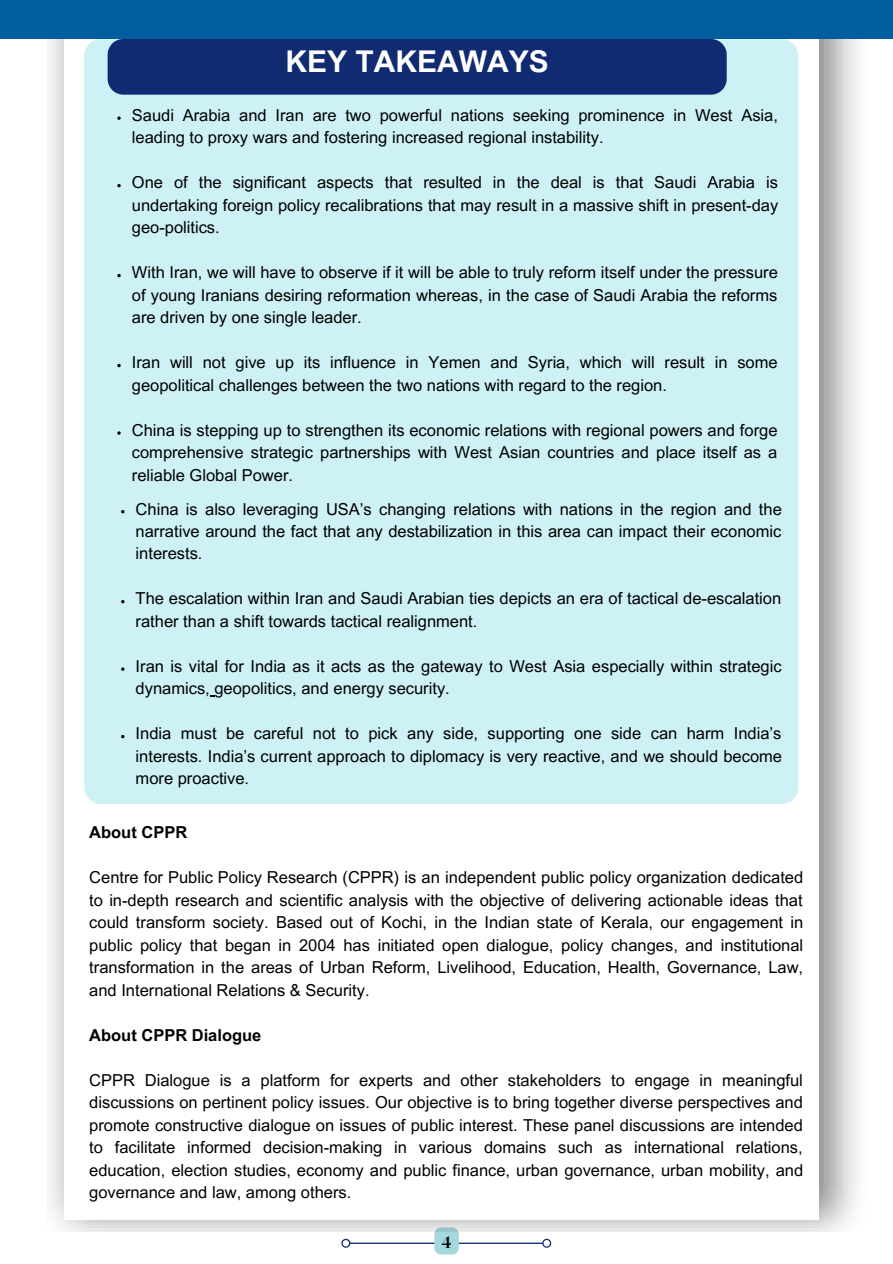
<style>
.page{position:relative;width:893px;height:1264px;background:#fff}
.page>*{position:absolute;margin:0;border:0;box-sizing:border-box;transform-origin:0 0}
.t1{font:700 30px "Arial MT Pro";color:#fff}
.t2{font:16.5px/22.5px "Arial MT Pro";color:#000;text-align:justify}
.t3{font:700 16.5px "Arial MT Pro";color:#000}
.t4{font:700 16.5px "Roxborough CF";color:#000}
</style>
<div class="page">
<svg style="left:341px;top:1231px;width:210px;height:23px"></svg>
<img style="left:50px;top:39px;width:806px;height:1192px">
<div style="left:0;top:0;width:892px;height:39px;background:#025d9f"></div>
<p class="t1" style="left:285px;top:50px;width:265px">KEY TAKEAWAYS</p>
<p class="t2" style="left:132px;top:106px;width:647px">Saudi Arabia and Iran are two powerful nations seeking prominence in West Asia, leading to proxy wars and fostering increased regional instability.</p>
<p class="t2" style="left:132px;top:173px;width:648px">One of the significant aspects that resulted in the deal is that Saudi Arabia is undertaking foreign policy recalibrations that may result in a massive shift in present-day geo-politics.</p>
<p class="t2" style="left:132px;top:263px;width:647px">With Iran, we will have to observe if it will be able to truly reform itself under the pressure of young Iranians desiring reformation whereas, in the case of Saudi Arabia the reforms are driven by one single leader.</p>
<p class="t2" style="left:132px;top:353px;width:647px">Iran will not give up its influence in Yemen and Syria, which will result in some geopolitical challenges between the two nations with regard to the region.</p>
<p class="t2" style="left:132px;top:421px;width:647px">China is stepping up to strengthen its economic relations with regional powers and forge comprehensive strategic partnerships with West Asian countries and place itself as a reliable Global Power.</p>
<p class="t2" style="left:136px;top:499px;width:647px">China is also leveraging USA’s changing relations with nations in the region and the narrative around the fact that any destabilization in this area can impact their economic interests.</p>
<p class="t2" style="left:136px;top:589px;width:647px">The escalation within Iran and Saudi Arabian ties depicts an era of tactical de-escalation rather than a shift towards tactical realignment.</p>
<p class="t2" style="left:136px;top:657px;width:647px">Iran is vital for India as it acts as the gateway to West Asia especially within strategic dynamics, geopolitics, and energy security.</p>
<p class="t2" style="left:136px;top:724px;width:648px">India must be careful not to pick any side, supporting one side can harm India’s interests. India’s current approach to diplomacy is very reactive, and we should become more proactive.</p>
<p class="t3" style="left:89px;top:826px;width:99px">About CPPR</p>
<p class="t2" style="left:89px;top:868px;width:715px">Centre for Public Policy Research (CPPR) is an independent public policy organization dedicated to in-depth research and scientific analysis with the objective of delivering actionable ideas that could transform society. Based out of Kochi, in the Indian state of Kerala, our engagement in public policy that began in 2004 has initiated open dialogue, policy changes, and institutional transformation in the areas of Urban Reform, Livelihood, Education, Health, Governance, Law, and International Relations &amp; Security.</p>
<p class="t3" style="left:89px;top:1028px;width:174px">About CPPR Dialogue</p>
<p class="t2" style="left:89px;top:1070px;width:715px">CPPR Dialogue is a platform for experts and other stakeholders to engage in meaningful discussions on pertinent policy issues. Our objective is to bring together diverse perspectives and promote constructive dialogue on issues of public interest. These panel discussions are intended to facilitate informed decision-making in various domains such as international relations, education, election studies, economy and public finance, urban governance, urban mobility, and governance and law, among others.</p>
<p class="t4" style="left:441px;top:1231px;width:12px">4</p>
</div>
